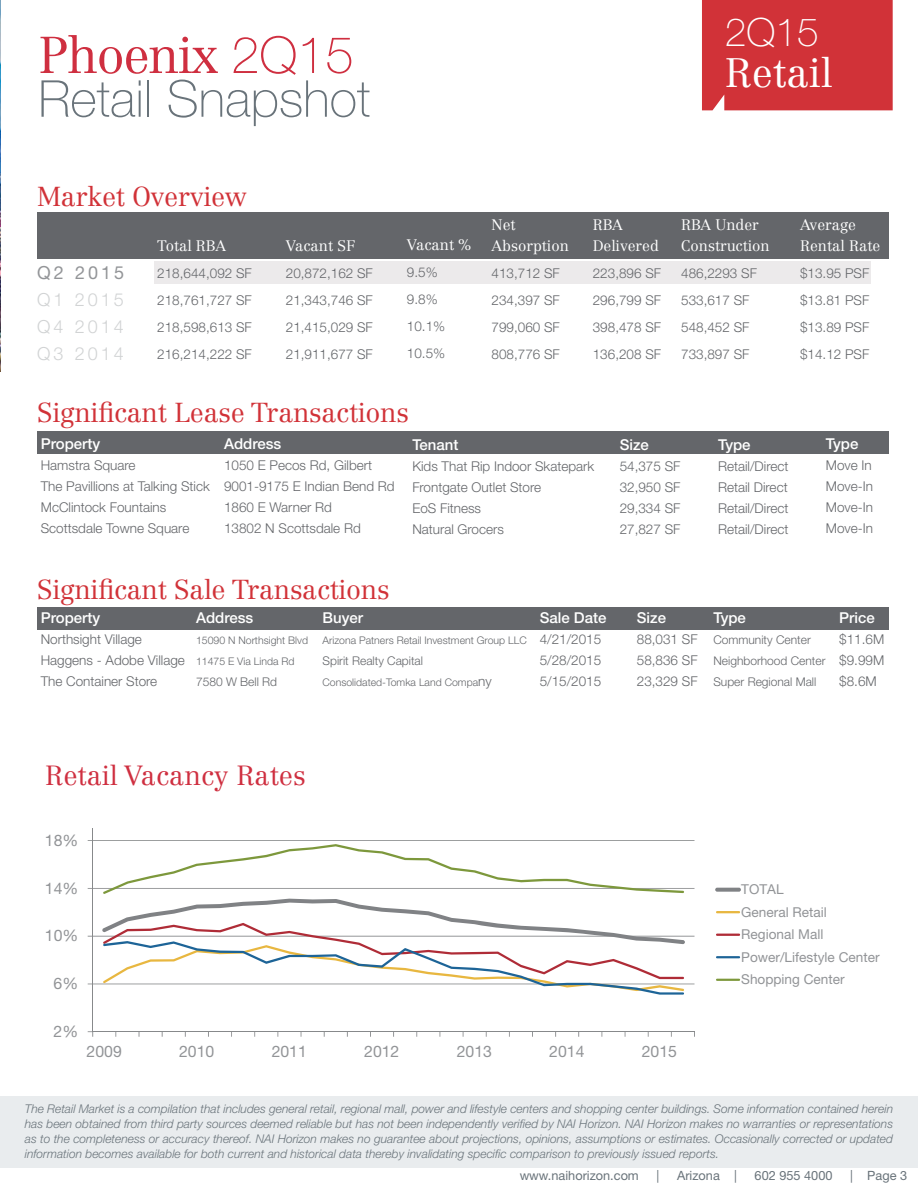
<style>
.page{position:relative;width:918px;height:1188px;background:#fff}
.page>*{position:absolute;margin:0;border:0;box-sizing:border-box;transform-origin:0 0}
.t1{font:100 50.85px "Helvetica Neue LT Std";color:#69737a}
.t2{font:300 50.85px "Centennial LT Std";letter-spacing:-.03em;color:#cf2f40}
.t3{font:300 40.5px "Centennial LT Std";color:#fff}
.t4{font:100 39px "Helvetica Neue LT Std";color:#fff}
.t5{font:300 27.3px "Centennial LT Std";color:#cf2f40}
.t6{font:300 27px "Centennial LT Std";letter-spacing:-.01em;color:#d13238}
.t7{font:300 18px/27px "Helvetica Neue LT Std";letter-spacing:.17em;color:#d1d3d4;text-align:justify}
.t8{font:18px "Helvetica Neue LT Std";letter-spacing:.17em;color:#939598}
.t9{font:15.9px "Helvetica Neue LT Std";color:#929497}
.t10{font:300 15px/21px "Centennial LT Std";color:#fff}
.t11{font:500 15px "Helvetica Neue LT Std";color:#fff}
.t12{font:13.65px/22.5px "Helvetica Neue LT Std";color:#929497}
.t13{font:300 13.5px/21px "Helvetica Neue LT Std";color:#64666a;text-align:justify}
.t14{font:12.75px "Helvetica Neue LT Std";color:#69737a}
.t15{font:italic 300 12px/15px "Helvetica Neue LT Std";color:#69737a;text-align:justify}
.t16{font:300 12px/21px "Helvetica Neue LT Std";color:#64666a}
.t17{font:300 10.5px/21px "Helvetica Neue LT Std";color:#64666a}
.s1{font-family:"Helvetica Neue LT Std";font-weight:100}
.s2{font-size:13.5px}
</style>
<div class="page">
<div style="left:38px;top:212px;width:851px;height:47px;background:#64666a"></div>
<div style="left:38px;top:432px;width:851px;height:22px;background:#64666a"></div>
<div style="left:0;top:1096px;width:918px;height:72px;background:#e9ecee"></div>
<div style="left:37px;top:608px;width:852px;height:22px;background:#64666a"></div>
<div style="left:702px;top:0;width:191px;height:110px;background:#d13238"></div>
<svg style="left:87px;top:829px;width:654px;height:208px"></svg>
<div style="left:154px;top:261px;width:716px;height:22px;background:#eceaeb"></div>
<img style="left:0;top:0;width:1px;height:372px">
<h1 class="t2" style="left:38px;top:30px;width:317px">Phoenix <span class="s1">2Q15</span></h1>
<h1 class="t1" style="left:38px;top:81px;width:333px">Retail Snapshot</h1>
<h3 class="t6" style="left:37px;top:183px;width:211px">Market Overview</h3>
<h3 class="t8" style="left:37px;top:266px;width:89px">Q2 2015</h3>
<h3 class="t7" style="left:37px;top:288px;width:88px">Q1 2015<br>Q4 2014<br>Q3 2014</h3>
<p class="t10" style="left:157px;top:236px;width:70px">Total RBA</p>
<p class="t13" style="left:157px;top:261px;width:96px;line-height:27px">218,644,092 SF 218,761,727 SF 218,598,613 SF 216,214,222 SF</p>
<p class="t10" style="left:286px;top:236px;width:71px">Vacant SF</p>
<p class="t13" style="left:286px;top:261px;width:89px;line-height:27px">20,872,162 SF 21,343,746 SF 21,415,029 SF 21,911,677 SF</p>
<p class="t10" style="left:407px;top:235px;width:66px">Vacant %</p>
<p class="t13" style="left:407px;top:261px;width:40px;line-height:27px;text-align:left">9.5%<br>9.8%<br>10.1%<br>10.5%</p>
<h3 class="t6" style="left:37px;top:399px;width:373px">Significant Lease Transactions</h3>
<p class="t10" style="left:492px;top:215px;width:79px">Net<br>Absorption</p>
<p class="t13" style="left:492px;top:261px;width:70px;line-height:27px">413,712 SF 234,397 SF 799,060 SF 808,776 SF</p>
<h3 class="t4" style="left:725px;top:18px;width:95px">2Q15</h3>
<h2 class="t3" style="left:725px;top:52px;width:109px">Retail</h2>
<p class="t10" style="left:593px;top:215px;width:68px">RBA<br>Delivered</p>
<p class="t13" style="left:593px;top:261px;width:70px;line-height:27px">223,896 SF 296,799 SF 398,478 SF 136,208 SF</p>
<p class="t10" style="left:681px;top:215px;width:90px">RBA Under<br>Construction</p>
<p class="t13" style="left:681px;top:261px;width:77px;line-height:27px;text-align:left">486,2293 SF<br>533,617 SF<br>548,452 SF<br>733,897 SF</p>
<p class="t10" style="left:800px;top:215px;width:82px">Average<br>Rental Rate</p>
<p class="t13" style="left:800px;top:261px;width:71px;line-height:27px">$13.95 PSF $13.81 PSF $13.89 PSF $14.12 PSF</p>
<p class="t11" style="left:41px;top:435px;width:61px">Property</p>
<p class="t13" style="left:41px;top:457px;width:171px;text-align:left">Hamstra Square<br>The Pavillions at Talking Stick<br>McClintock Fountains<br>Scottsdale Towne Square</p>
<p class="t11" style="left:224px;top:435px;width:59px">Address</p>
<p class="t13" style="left:224px;top:457px;width:172px;text-align:left">1050 E Pecos Rd, Gilbert<br>9001-9175 E Indian Bend Rd<br>1860 E Warner Rd<br>13802 N Scottsdale Rd</p>
<p class="t11" style="left:412px;top:436px;width:48px">Tenant</p>
<p class="t13" style="left:412px;top:457px;width:183px;text-align:left">Kids That Rip Indoor Skatepark<br>Frontgate Outlet Store<br>EoS Fitness<br>Natural Grocers</p>
<p class="t11" style="left:620px;top:436px;width:31px">Size</p>
<p class="t13" style="left:620px;top:457px;width:62px">54,375 SF 32,950 SF 29,334 SF 27,827 SF</p>
<p class="t11" style="left:718px;top:436px;width:34px">Type</p>
<p class="t13" style="left:718px;top:457px;width:72px">Retail/Direct Retail Direct Retail/Direct Retail/Direct</p>
<p class="t11" style="left:826px;top:435px;width:34px">Type</p>
<p class="t13" style="left:826px;top:457px;width:49px">Move In Move-In Move-In Move-In</p>
<h3 class="t6" style="left:37px;top:577px;width:354px">Significant Sale Transactions</h3>
<p class="t11" style="left:41px;top:609px;width:61px">Property</p>
<p class="t13" style="left:41px;top:631px;width:146px;text-align:left">Northsight Village<br>Haggens - Adobe Village<br>The Container Store</p>
<p class="t11" style="left:196px;top:609px;width:59px">Address</p>
<p class="t17" style="left:196px;top:631px;width:114px">15090 N Northsight Blvd<br>11475 E Via Linda Rd</p>
<p class="t16" style="left:196px;top:672px;width:83px">7580 W Bell Rd</p>
<p class="t11" style="left:323px;top:609px;width:42px">Buyer</p>
<p class="t17" style="left:323px;top:631px;width:206px">Arizona Patners Retail Investment Group LLC</p>
<p class="t16" style="left:323px;top:652px;width:102px">Spirit Realty Capital</p>
<p class="t17" style="left:323px;top:673px;width:171px">Consolidated-Tomka Land Compa<span class="s2">ny</span></p>
<p class="t11" style="left:540px;top:609px;width:68px">Sale Date</p>
<p class="t13" style="left:540px;top:631px;width:63px">4/21/2015<br>5/28/2015<br>5/15/2015</p>
<p class="t11" style="left:637px;top:609px;width:31px">Size</p>
<p class="t13" style="left:637px;top:631px;width:62px">88,031 SF 58,836 SF 23,329 SF</p>
<p class="t11" style="left:713px;top:609px;width:34px">Type</p>
<p class="t16" style="left:713px;top:631px;width:114px">Community Center<br>Neighborhood Center<br>Super Regional Mall</p>
<p class="t11" style="left:839px;top:609px;width:37px">Price</p>
<p class="t13" style="left:839px;top:631px;width:47px">$11.6M $9.99M $8.6M</p>
<h3 class="t5" style="left:45px;top:762px;width:262px">Retail Vacancy Rates</h3>
<p class="t9" style="left:45px;top:834px;width:35px">18%</p>
<p class="t9" style="left:45px;top:882px;width:35px">14%</p>
<p class="t9" style="left:45px;top:930px;width:35px">10%</p>
<p class="t9" style="left:54px;top:978px;width:26px">6%</p>
<p class="t9" style="left:54px;top:1026px;width:26px">2%</p>
<p class="t9" style="left:87px;top:1046px;width:37px">2009</p>
<p class="t9" style="left:179px;top:1046px;width:37px">2010</p>
<p class="t9" style="left:272px;top:1046px;width:37px">2011</p>
<p class="t9" style="left:364px;top:1046px;width:37px">2012</p>
<p class="t9" style="left:457px;top:1046px;width:37px">2013</p>
<p class="t9" style="left:549px;top:1046px;width:37px">2014</p>
<p class="t9" style="left:642px;top:1046px;width:37px">2015</p>
<p class="t12" style="left:741px;top:880px;width:140px">TOTAL<br>General Retail<br>Regional Mall<br>Power/Lifestyle Center<br>Shopping Center</p>
<p class="t15" style="left:25px;top:1103px;width:870px">The Retail Market is a compilation that includes general retail, regional mall, power and lifestyle centers and shopping center buildings. Some information contained herein has been obtained from third party sources deemed reliable but has not been independently verified by NAI Horizon. NAI Horizon makes no warranties or representations as to the completeness or accuracy thereof. NAI Horizon makes no guarantee about projections, opinions, assumptions or estimates. Occasionally corrected or updated information becomes available for both current and historical data thereby invalidating specific comparison to previously issued reports.</p>
<p class="t14" style="left:545px;top:1134px;width:121px">www.naihorizon.com</p>
<p class="t14" style="left:682px;top:1134px;width:4px">|</p>
<p class="t14" style="left:702px;top:1134px;width:61px">Arizona |</p>
<p class="t14" style="left:780px;top:1134px;width:79px">602 955 4000</p>
<p class="t14" style="left:520px;top:1171px;width:121px">www.naihorizon.com</p>
<p class="t14" style="left:657px;top:1171px;width:4px">|</p>
<p class="t14" style="left:677px;top:1171px;width:61px">Arizona |</p>
<p class="t14" style="left:755px;top:1171px;width:79px">602 955 4000</p>
<p class="t14" style="left:850px;top:1171px;width:58px">| Page 3</p>
</div>
